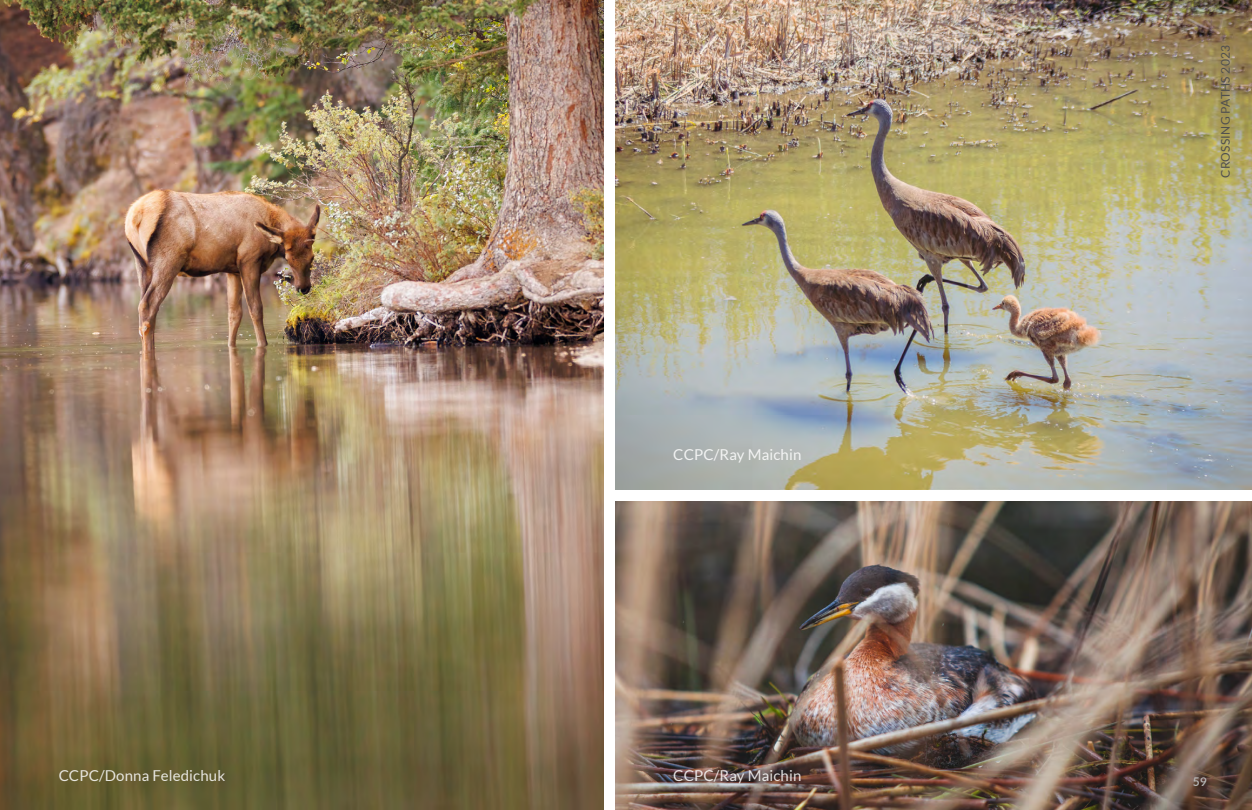
<style>
.page{position:relative;width:1252px;height:810px;background:#fff}
.page>*{position:absolute;margin:0;border:0;box-sizing:border-box;transform-origin:0 0}
.t1{font:15px "Lato";letter-spacing:.01em;color:#fff}
.t2{font:12px "Lato";letter-spacing:.02em;color:#4f4f4f}
.t3{font:600 12px "Lato";color:#b8b8b8}
</style>
<div class="page">
<img style="left:0;top:0;width:603px;height:810px">
<img style="left:615px;top:0;width:637px;height:490px">
<img style="left:615px;top:501px;width:637px;height:309px">
<p class="t1" style="left:673px;top:447px;width:130px">CCPC/Ray Maichin</p>
<p class="t1" style="left:59px;top:767px;width:168px">CCPC/Donna Feledichuk</p>
<p class="t1" style="left:673px;top:767px;width:130px">CCPC/Ray Maichin</p>
<p class="t2" style="left:1219px;top:178px;width:134px;rotate:-90deg">CROSSING PATHS 2023</p>
<p class="t3" style="left:1193px;top:773px;width:16px">59</p>
</div>
